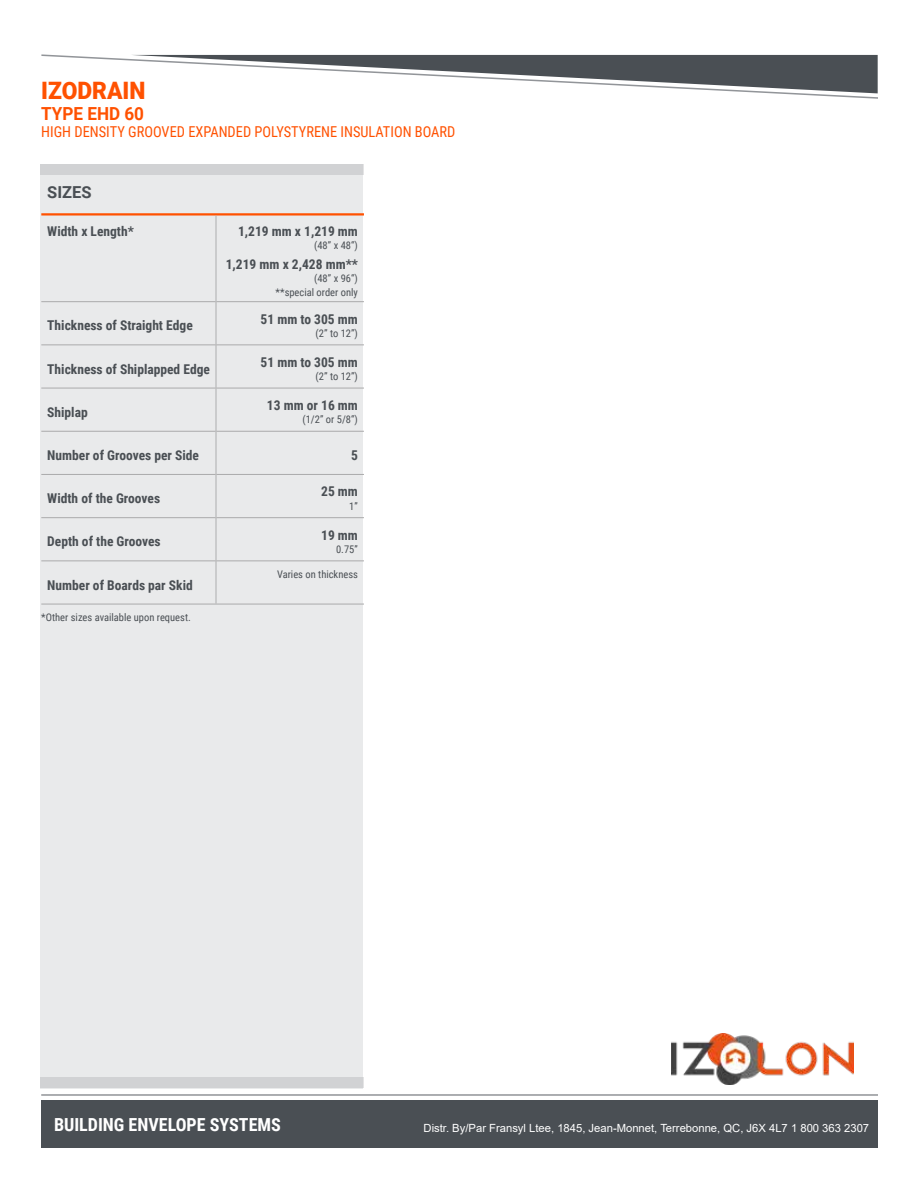
<style>
.page{position:relative;width:918px;height:1188px;background:#fff}
.page>*{position:absolute;margin:0;border:0;box-sizing:border-box;transform-origin:0 0}
.t1{font:900 24px "Roboto";color:#ff5100;scale:.95 1}
.t2{font:700 18px "Roboto Condensed";color:#fff}
.t3{font:700 18px "Roboto";color:#ff5100;scale:.95 1}
.t4{font:700 16.5px "Roboto";color:#4a4f54}
.t5{font:15px "Roboto Condensed";color:#ff5100;scale:.96 1}
.t6{font:700 13.5px "Roboto Condensed";color:#4a4f54}
.t7{font:11.25px "Arial";color:#fff}
.t8{font:10.5px/13.5px "Roboto Condensed";color:#4a4f54;text-align:right}
</style>
<div class="page">
<div style="left:41px;top:1100px;width:836px;height:48px;background:#4a4f54"></div>
<hr style="left:41px;top:1094px;width:837px;height:2px;background:#929599">
<svg style="left:41px;top:54px;width:837px;height:45px"></svg>
<img style="left:671px;top:1033px;width:183px;height:52px">
<div style="left:40px;top:164px;width:323px;height:925px;background:#e9eaeb"></div>
<div style="left:41px;top:164px;width:323px;height:10px;background:#d1d2d4"></div>
<hr style="left:41px;top:213px;width:175px;height:3px;background:#ff5100">
<hr style="left:216px;top:213px;width:148px;height:3px;background:#ff5100">
<hr style="left:41px;top:301px;width:175px;height:1px;background:#adadae">
<hr style="left:216px;top:301px;width:148px;height:1px;background:#adadae">
<hr style="left:41px;top:344px;width:175px;height:1px;background:#adadae">
<hr style="left:216px;top:344px;width:148px;height:1px;background:#adadae">
<hr style="left:41px;top:388px;width:175px;height:1px;background:#adadae">
<hr style="left:216px;top:388px;width:148px;height:1px;background:#adadae">
<hr style="left:41px;top:431px;width:175px;height:1px;background:#adadae">
<hr style="left:216px;top:431px;width:148px;height:1px;background:#adadae">
<hr style="left:41px;top:474px;width:175px;height:1px;background:#adadae">
<hr style="left:216px;top:474px;width:148px;height:1px;background:#adadae">
<hr style="left:41px;top:517px;width:175px;height:1px;background:#adadae">
<hr style="left:216px;top:517px;width:148px;height:1px;background:#adadae">
<hr style="left:41px;top:560px;width:175px;height:1px;background:#adadae">
<hr style="left:216px;top:560px;width:148px;height:1px;background:#adadae">
<hr style="left:41px;top:604px;width:175px;height:1px;background:#adadae">
<hr style="left:216px;top:604px;width:148px;height:1px;background:#adadae">
<hr style="left:216px;top:216px;width:1px;height:86px;background:#adadae">
<hr style="left:216px;top:302px;width:1px;height:43px;background:#adadae">
<hr style="left:216px;top:345px;width:1px;height:43px;background:#adadae">
<hr style="left:216px;top:388px;width:1px;height:43px;background:#adadae">
<hr style="left:216px;top:431px;width:1px;height:43px;background:#adadae">
<hr style="left:216px;top:474px;width:1px;height:44px;background:#adadae">
<hr style="left:216px;top:518px;width:1px;height:43px;background:#adadae">
<hr style="left:216px;top:561px;width:1px;height:43px;background:#adadae">
<div style="left:40px;top:1078px;width:324px;height:10px;background:#d1d2d4"></div>
<h1 class="t1" style="left:41px;top:73px;width:111px">IZODRAIN</h1>
<h2 class="t3" style="left:41px;top:101px;width:110px">TYPE EHD 60</h2>
<p class="t5" style="left:41px;top:121px;width:433px">HIGH DENSITY GROOVED EXPANDED POLYSTYRENE INSULATION BOARD</p>
<p class="t4" style="left:47px;top:181px;width:46px">SIZES</p>
<p class="t6" style="left:47px;top:221px;width:88px">Width x Length*</p>
<p class="t6" style="left:238px;top:221px;width:121px">1,219 mm x 1,219 mm</p>
<p class="t8" style="left:314px;top:238px;width:45px">(48’’ x 48‘‘)</p>
<p class="t6" style="left:226px;top:254px;width:134px">1,219 mm x 2,428 mm**</p>
<p class="t8" style="left:276px;top:271px;width:84px">(48’’ x 96‘‘) **special order only</p>
<p class="t6" style="left:47px;top:316px;width:147px">Thickness of Straight Edge</p>
<p class="t6" style="left:261px;top:309px;width:99px">51 mm to 305 mm</p>
<p class="t8" style="left:316px;top:326px;width:44px">(2” to 12”)</p>
<p class="t6" style="left:47px;top:359px;width:164px">Thickness of Shiplapped Edge</p>
<p class="t6" style="left:47px;top:402px;width:42px">Shiplap</p>
<p class="t6" style="left:261px;top:353px;width:99px">51 mm to 305 mm</p>
<p class="t8" style="left:316px;top:369px;width:44px">(2” to 12”)</p>
<p class="t6" style="left:267px;top:396px;width:93px">13 mm or 16 mm</p>
<p class="t8" style="left:302px;top:413px;width:57px">(1/2’’ or 5/8‘‘)</p>
<p class="t6" style="left:47px;top:446px;width:153px">Number of Grooves per Side</p>
<p class="t6" style="left:351px;top:446px;width:8px">5</p>
<p class="t6" style="left:47px;top:489px;width:114px">Width of the Grooves</p>
<p class="t6" style="left:321px;top:482px;width:38px">25 mm</p>
<p class="t8" style="left:349px;top:499px;width:10px">1’’</p>
<p class="t6" style="left:47px;top:532px;width:115px">Depth of the Grooves</p>
<p class="t6" style="left:47px;top:575px;width:147px">Number of Boards par Skid</p>
<p class="t8" style="left:41px;top:610px;width:151px">*Other sizes available upon request.</p>
<p class="t6" style="left:321px;top:525px;width:38px">19 mm</p>
<p class="t8" style="left:336px;top:542px;width:23px">0.75’’</p>
<p class="t8" style="left:277px;top:567px;width:82px">Varies on thickness</p>
<h2 class="t2" style="left:54px;top:1112px;width:228px">BUILDING ENVELOPE SYSTEMS</h2>
<p class="t7" style="left:424px;top:1121px;width:447px">Distr. By/Par Fransyl Ltee, 1845, Jean-Monnet, Terrebonne, QC, J6X 4L7 1 800 363 2307</p>
</div>
